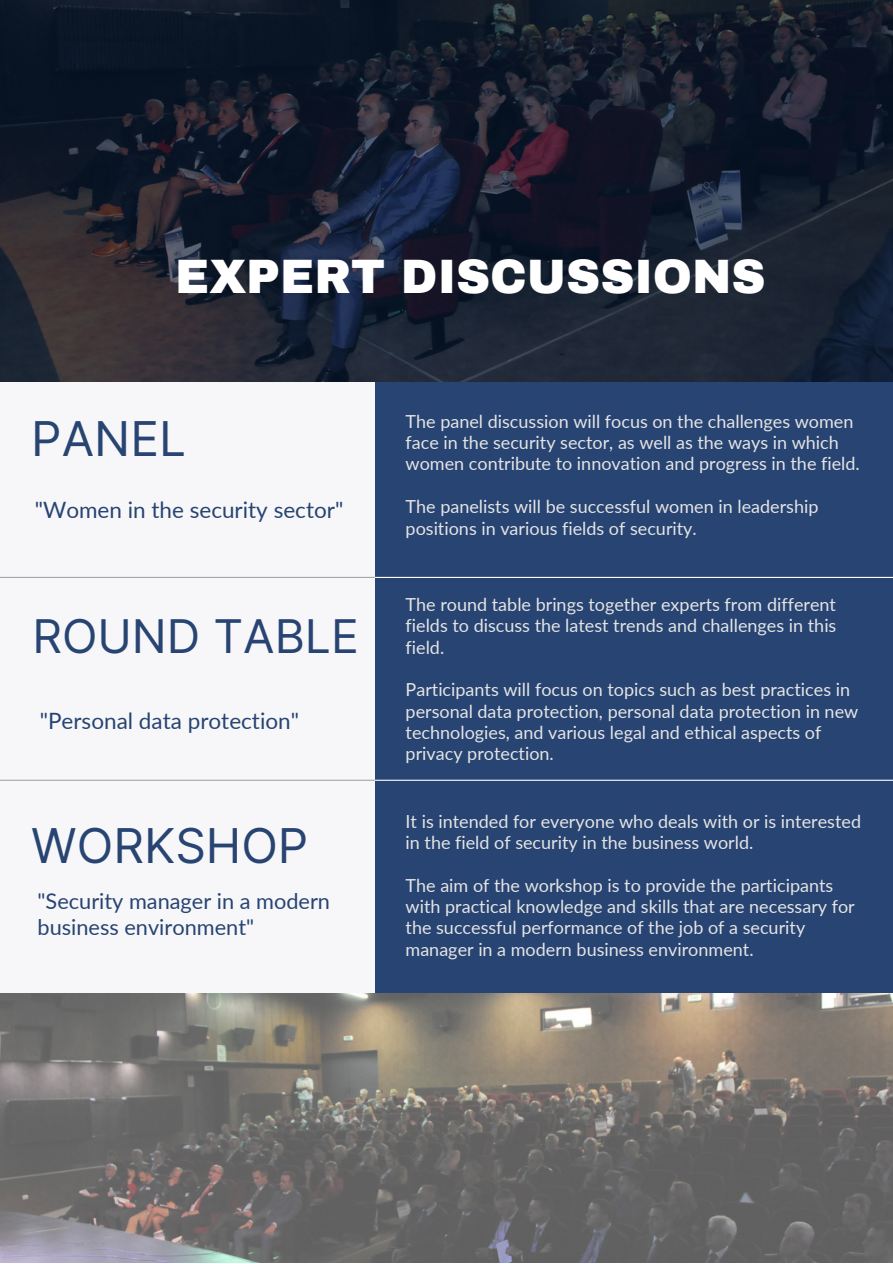
<style>
.page{position:relative;width:893px;height:1264px;background:#fff}
.page>*{position:absolute;margin:0;border:0;box-sizing:border-box;transform-origin:0 0}
.t1{font:48px "Inter";color:#274472}
.t2{font:900 47.25px "Archivo";color:#fff}
.t3{font:46.5px "Inter";color:#274472}
.t4{font:22.5px "Lato";color:#274472}
.t5{font:21.75px/25.8px "Lato";color:#274472}
.t6{font:18px/21.3px "Lato";color:#e4e4e4}
</style>
<div class="page">
<img style="left:0;top:992px;width:892px;height:270px">
<div style="left:0;top:375px;width:390px;height:617px;background:#f7f7f9"></div>
<div style="left:375px;top:375px;width:517px;height:617px;background:#274472"></div>
<hr style="left:0;top:577px;width:375px;height:1px;background:#a6a6a6">
<hr style="left:375px;top:577px;width:517px;height:1px;background:#fff">
<hr style="left:375px;top:779px;width:517px;height:1px;background:#fff">
<hr style="left:0;top:779px;width:375px;height:1px;background:#a6a6a6">
<svg style="left:0;top:0;width:892px;height:382px"></svg>
<p class="t2" style="left:175px;top:251px;width:592px">EXPERT DISCUSSIONS</p>
<p class="t1" style="left:31px;top:410px;width:156px">PANEL</p>
<p class="t4" style="left:35px;top:495px;width:310px">"Women in the security sector"</p>
<p class="t3" style="left:32px;top:608px;width:328px">ROUND TABLE</p>
<p class="t4" style="left:40px;top:707px;width:261px">"Personal data protection"</p>
<p class="t1" style="left:31px;top:816px;width:278px">WORKSHOP</p>
<p class="t5" style="left:37px;top:887px;width:294px">"Security manager in a modern business environment"</p>
<p class="t6" style="left:405px;top:410px;width:455px">The panel discussion will focus on the challenges women face in the security sector, as well as the ways in which women contribute to innovation and progress in the field.</p>
<p class="t6" style="left:405px;top:495px;width:414px">The panelists will be successful women in leadership positions in various fields of security.</p>
<p class="t6" style="left:405px;top:593px;width:432px;text-align:justify">The round table brings together experts from different fields to discuss the latest trends and challenges in this field.</p>
<p class="t6" style="left:405px;top:678px;width:454px">Participants will focus on topics such as best practices in personal data protection, personal data protection in new technologies, and various legal and ethical aspects of privacy protection.</p>
<p class="t6" style="left:405px;top:809px;width:457px">It is intended for everyone who deals with or is interested in the field of security in the business world.</p>
<p class="t6" style="left:405px;top:874px;width:451px">The aim of the workshop is to provide the participants with practical knowledge and skills that are necessary for the successful performance of the job of a security manager in a modern business environment.</p>
</div>
